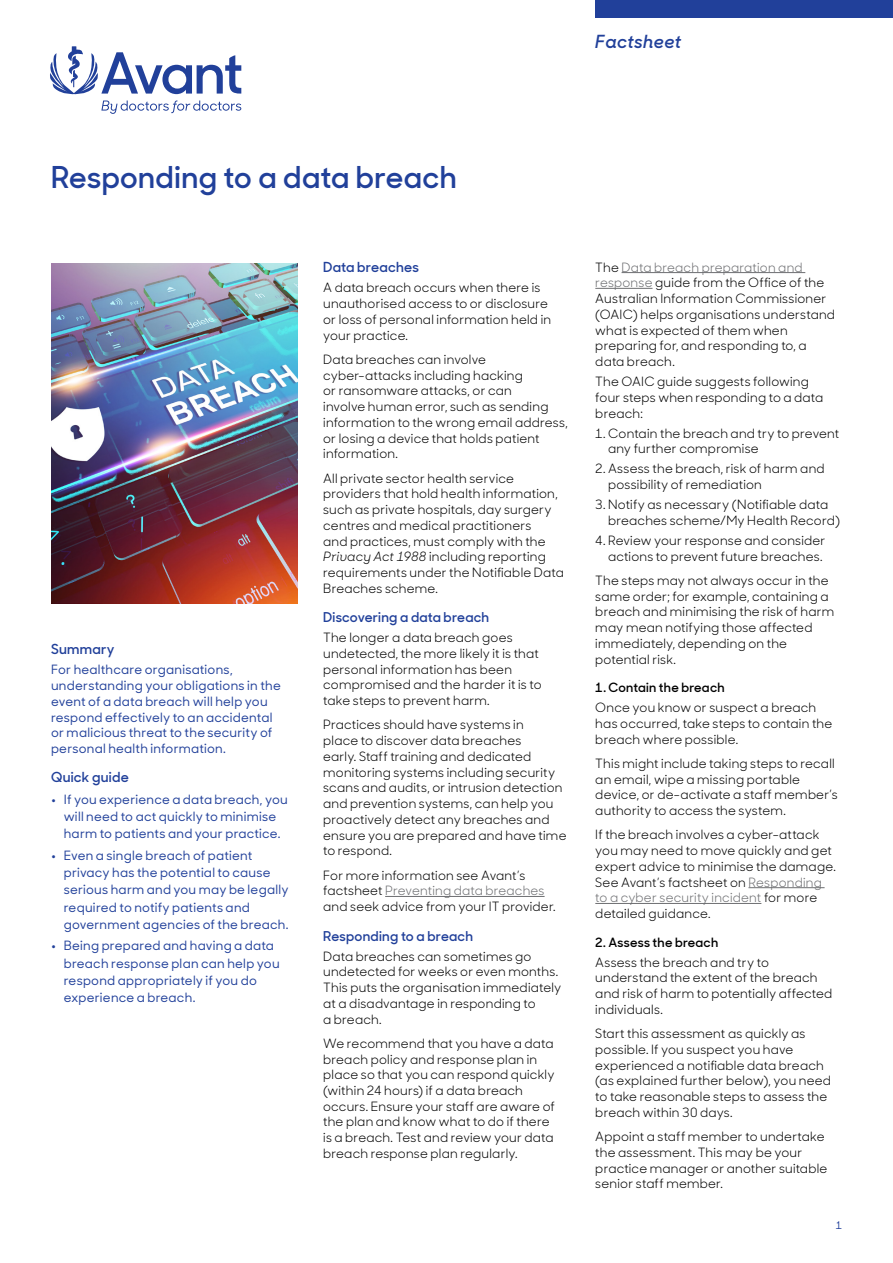
<style>
.page{position:relative;width:893px;height:1263px;background:#fff}
.page>*{position:absolute;margin:0;border:0;box-sizing:border-box;transform-origin:0 0}
.t1{font:600 30px "Sharp Sans Display No 1";letter-spacing:.015em;color:#21409a}
.t2{font:italic 600 18px "Sharp Sans Display No 1";letter-spacing:.03em;color:#21409a}
.t3{font:600 13.8px "Sharp Sans Display No 1";letter-spacing:.02em;color:#21409a}
.t4{font:600 13.5px "Sharp Sans Display No 1";letter-spacing:.02em;color:#21409a}
.t5{font:12.75px/15.8px "Sharp Sans Display No 1";letter-spacing:.015em;color:#000}
.t6{font:500 12.75px/17.2px "Sharp Sans Display No 1";letter-spacing:.02em;color:#21409a}
.t7{font:600 12.75px "Sharp Sans Display No 1";letter-spacing:.02em;color:#000}
.t8{font:500 10.5px "Sharp Sans Display No 1";color:#21409a}
.s1{font-weight:700}
.s2{font-style:italic}
.s3{color:#6d6e71}
</style>
<div class="page">
<div style="left:595px;top:0;width:298px;height:17px;background:#21409a"></div>
<hr style="left:385px;top:896px;width:160px;height:1px;background:#6d6e71">
<hr style="left:622px;top:272px;width:183px;height:1px;background:#6d6e71">
<hr style="left:595px;top:288px;width:57px;height:1px;background:#6d6e71">
<hr style="left:748px;top:887px;width:77px;height:1px;background:#6d6e71">
<hr style="left:595px;top:903px;width:166px;height:1px;background:#6d6e71">
<img style="left:51px;top:264px;width:247px;height:340px">
<svg style="left:50px;top:46px;width:191px;height:49px"></svg>
<svg style="left:101px;top:101px;width:140px;height:13px"></svg>
<h2 class="t2" style="left:595px;top:26px;width:88px">Factsheet</h2>
<h1 class="t1" style="left:51px;top:154px;width:407px">Responding to a data breach</h1>
<p class="t3" style="left:51px;top:639px;width:65px">Summary</p>
<p class="t6" style="left:51px;top:661px;width:231px;line-height:15.8px">For healthcare organisations, understanding your obligations in the event of a data breach will help you respond effectively to an accidental or malicious threat to the security of personal health information.</p>
<p class="t3" style="left:51px;top:767px;width:79px">Quick guide</p>
<p class="t6" style="left:51px;top:790px;width:238px;text-align:center"><span class="s1">•</span> If you experience a data breach, you will need to act quickly to minimise harm to patients and your practice.</p>
<p class="t6" style="left:64px;top:846px;width:226px;text-indent:-13px"><span class="s1">•</span> Even a single breach of patient privacy has the potential to cause serious harm and you may be legally required to notify patients and government agencies of the breach.</p>
<p class="t6" style="left:64px;top:937px;width:217px;text-indent:-13px"><span class="s1">•</span> Being prepared and having a data breach response plan can help you respond appropriately if you do experience a breach.</p>
<p class="t3" style="left:323px;top:257px;width:97px">Data breaches</p>
<p class="t5" style="left:323px;top:279px;width:229px">A data breach occurs when there is unauthorised access to or disclosure or loss of personal information held in your practice.</p>
<p class="t5" style="left:323px;top:350px;width:246px">Data breaches can involve cyber‑attacks including hacking<br>or ransomware attacks, or can<br>involve human error, such as sending information to the wrong email address, or losing a device that holds patient information.</p>
<p class="t5" style="left:323px;top:469px;width:242px">All private sector health service providers that hold health information, such as private hospitals, day surgery centres and medical practitioners<br>and practices, must comply with the <span class="s2">Privacy Act 1988</span> including reporting requirements under the Notifiable Data Breaches scheme.</p>
<p class="t4" style="left:323px;top:607px;width:168px">Discovering a data breach</p>
<p class="t5" style="left:323px;top:629px;width:220px">The longer a data breach goes undetected, the more likely it is that personal information has been compromised and the harder it is to take steps to prevent harm.</p>
<p class="t5" style="left:323px;top:716px;width:245px">Practices should have systems in<br>place to discover data breaches<br>early. Staff training and dedicated monitoring systems including security scans and audits, or intrusion detection and prevention systems, can help you proactively detect any breaches and ensure you are prepared and have time to respond.</p>
<p class="t5" style="left:323px;top:866px;width:234px">For more information see Avant’s factsheet <span class="s3">Preventing data breaches </span>and seek advice from your IT provider.</p>
<p class="t4" style="left:323px;top:925px;width:151px">Responding to a breach</p>
<p class="t5" style="left:323px;top:947px;width:240px">Data breaches can sometimes go undetected for weeks or even months.<br>This puts the organisation immediately at a disadvantage in responding to<br>a breach.</p>
<p class="t5" style="left:323px;top:1034px;width:233px">We recommend that you have a data breach policy and response plan in place so that you can respond quickly (within 24 hours) if a data breach occurs. Ensure your staff are aware of the plan and know what to do if there is a breach. Test and review your data breach response plan regularly.</p>
<p class="t5" style="left:595px;top:258px;width:241px">The <span class="s3">Data breach preparation and response</span> guide from the Office of the<br>Australian Information Commissioner (OAIC) helps organisations understand what is expected of them when preparing for, and responding to, a data breach.</p>
<p class="t5" style="left:595px;top:373px;width:229px">The OAIC guide suggests following four steps when responding to a data breach:</p>
<p class="t5" style="left:608px;top:424px;width:233px;text-indent:-13px">1. Contain the breach and try to prevent any further compromise</p>
<p class="t5" style="left:608px;top:460px;width:218px;text-indent:-13px">2. Assess the breach, risk of harm and possibility of remediation</p>
<p class="t5" style="left:608px;top:496px;width:234px;text-indent:-13px">3. Notify as necessary (Notifiable data breaches scheme/My Health Record)</p>
<p class="t5" style="left:595px;top:531px;width:232px;text-align:right">4. Review your response and consider actions to prevent future breaches.</p>
<p class="t5" style="left:595px;top:571px;width:240px">The steps may not always occur in the same order; for example, containing a breach and minimising the risk of harm may mean notifying those affected immediately, depending on the potential risk.</p>
<p class="t7" style="left:595px;top:678px;width:131px">1. Contain the breach</p>
<p class="t5" style="left:595px;top:699px;width:239px">Once you know or suspect a breach has occurred, take steps to contain the breach where possible.</p>
<p class="t5" style="left:595px;top:754px;width:244px">This might include taking steps to recall an email, wipe a missing portable device, or de-activate a staff member’s authority to access the system.</p>
<p class="t5" style="left:595px;top:826px;width:242px">If the breach involves a cyber-attack you may need to move quickly and get expert advice to minimise the damage.<br>See Avant’s factsheet on <span class="s3">Responding to a cyber security incident</span> for more detailed guidance.</p>
<p class="t7" style="left:595px;top:932px;width:124px">2. Assess the breach</p>
<p class="t5" style="left:595px;top:953px;width:238px">Assess the breach and try to understand the extent of the breach and risk of harm to potentially affected individuals.</p>
<p class="t5" style="left:595px;top:1025px;width:237px">Start this assessment as quickly as possible. If you suspect you have experienced a notifiable data breach (as explained further below), you need to take reasonable steps to assess the breach within 30 days.</p>
<p class="t5" style="left:595px;top:1128px;width:234px">Appoint a staff member to undertake the assessment. This may be your practice manager or another suitable senior staff member.</p>
<p class="t8" style="left:836px;top:1217px;width:8px">1</p>
</div>
